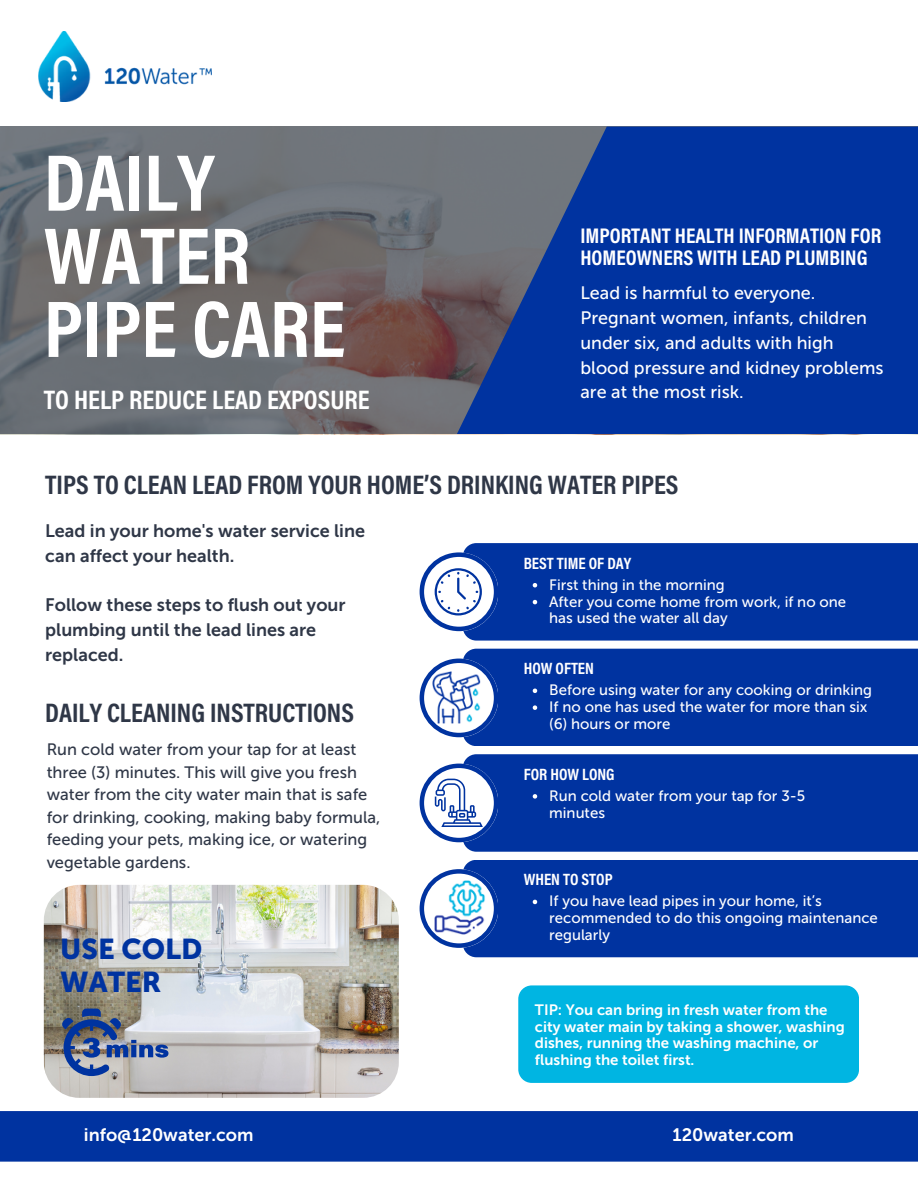
<style>
.page{position:relative;width:918px;height:1188px;background:#fff}
.page>*{position:absolute;margin:0;border:0;box-sizing:border-box;transform-origin:0 0}
.t1{font:700 81.15px/73.2px "Acumin Pro Cond";color:#fff}
.t2{font:28.5px "Museo Sans 900";color:#0033a0}
.t3{font:700 27px "Acumin Pro Cond";color:#2f3747}
.t4{font:700 27px "Acumin Pro Cond";color:#fff}
.t5{font:700 21.3px/21.3px "Acumin Pro Cond";color:#fff}
.t6{font:18px/24.8px "Museo Sans 500";color:#fff}
.t7{font:18px/24.8px "Museo Sans 700";color:#2f3747}
.t8{font:18px "Museo Sans 700";color:#fff}
.t9{font:16.5px/22.5px "Museo Sans 500";color:#2f3747}
.t10{font:700 16.5px "Acumin Pro Cond";color:#fff}
.t11{font:15px/16.8px "Museo Sans 500";color:#fff}
.t12{font:15px/16.8px "Museo Sans 700";color:#fff}
</style>
<div class="page">
<div style="left:463px;top:543px;width:455px;height:98px;background:#0033a0"></div>
<div style="left:0;top:1111px;width:918px;height:51px;background:#0033a0"></div>
<svg style="left:0;top:127px;width:457px;height:307px;background:#6c6b6f"></svg>
<svg style="left:457px;top:127px;width:461px;height:307px;background:#113c98"></svg>
<img style="left:39px;top:32px;width:172px;height:69px">
<div style="left:463px;top:649px;width:455px;height:97px;background:#0033a0"></div>
<svg style="left:420px;top:659px;width:78px;height:78px"></svg>
<div style="left:463px;top:754px;width:455px;height:98px;background:#0033a0"></div>
<div style="left:463px;top:860px;width:455px;height:97px;background:#0033a0"></div>
<svg style="left:420px;top:869px;width:78px;height:79px"></svg>
<div style="left:518px;top:985px;width:341px;height:98px;background:#00b5e2;border-radius:14px"></div>
<img style="left:44px;top:885px;width:355px;height:213px;border-radius:36px">
<img style="left:62px;top:1009px;width:106px;height:67px">
<svg style="left:420px;top:764px;width:78px;height:78px"></svg>
<img style="left:435px;top:880px;width:50px;height:54px">
<svg style="left:420px;top:552px;width:78px;height:79px"></svg>
<img style="left:432px;top:672px;width:49px;height:52px">
<svg style="left:533px;top:583px;width:4px;height:4px"></svg>
<svg style="left:533px;top:600px;width:4px;height:4px"></svg>
<svg style="left:533px;top:689px;width:4px;height:4px"></svg>
<svg style="left:533px;top:705px;width:4px;height:5px"></svg>
<svg style="left:533px;top:794px;width:4px;height:5px"></svg>
<svg style="left:533px;top:900px;width:4px;height:4px"></svg>
<p class="t1" style="left:44px;top:155px;width:303px">DAILY<br>WATER<br>PIPE CARE</p>
<p class="t4" style="left:44px;top:389px;width:327px">TO HELP REDUCE LEAD EXPOSURE</p>
<p class="t5" style="left:580px;top:228px;width:302px">IMPORTANT HEALTH INFORMATION FOR<br>HOMEOWNERS WITH LEAD PLUMBING</p>
<p class="t6" style="left:580px;top:281px;width:305px">Lead is harmful to everyone.<br>Pregnant women, infants, children under six, and adults with high blood pressure and kidney problems are at the most risk.</p>
<p class="t3" style="left:45px;top:474px;width:635px">TIPS TO CLEAN LEAD FROM YOUR HOME’S DRINKING WATER PIPES</p>
<p class="t7" style="left:45px;top:518px;width:321px">Lead in your home's water service line can affect your health.</p>
<p class="t7" style="left:45px;top:593px;width:302px">Follow these steps to flush out your plumbing until the lead lines are replaced.</p>
<p class="t3" style="left:45px;top:702px;width:310px">DAILY CLEANING INSTRUCTIONS</p>
<p class="t9" style="left:47px;top:738px;width:335px">Run cold water from your tap for at least three (3) minutes. This will give you fresh water from the city water main that is safe for drinking, cooking, making baby formula, feeding your pets, making ice, or watering vegetable gardens.</p>
<p class="t2" style="left:60px;top:932px;width:144px">USE COLD</p>
<p class="t2" style="left:60px;top:965px;width:103px">WATER</p>
<p class="t8" style="left:84px;top:1124px;width:171px">info@120water.com</p>
<p class="t10" style="left:524px;top:556px;width:109px">BEST TIME OF DAY</p>
<p class="t11" style="left:549px;top:576px;width:177px">First thing in the morning</p>
<p class="t11" style="left:549px;top:593px;width:299px">After you come home from work, if no one has used the water all day</p>
<p class="t10" style="left:524px;top:662px;width:72px">HOW OFTEN</p>
<p class="t11" style="left:549px;top:682px;width:324px">Before using water for any cooking or drinking</p>
<p class="t11" style="left:549px;top:699px;width:320px">If no one has used the water for more than six (6) hours or more</p>
<p class="t10" style="left:524px;top:768px;width:92px">FOR HOW LONG</p>
<p class="t11" style="left:549px;top:787px;width:258px">Run cold water from your tap for 3-5 minutes</p>
<p class="t10" style="left:524px;top:873px;width:90px">WHEN TO STOP</p>
<p class="t11" style="left:549px;top:893px;width:330px">If you have lead pipes in your home, it’s recommended to do this ongoing maintenance regularly</p>
<p class="t12" style="left:535px;top:1001px;width:311px">TIP: You can bring in fresh water from the city water main by taking a shower, washing dishes, running the washing machine, or flushing the toilet first.</p>
<p class="t8" style="left:673px;top:1124px;width:123px">120water.com</p>
</div>
